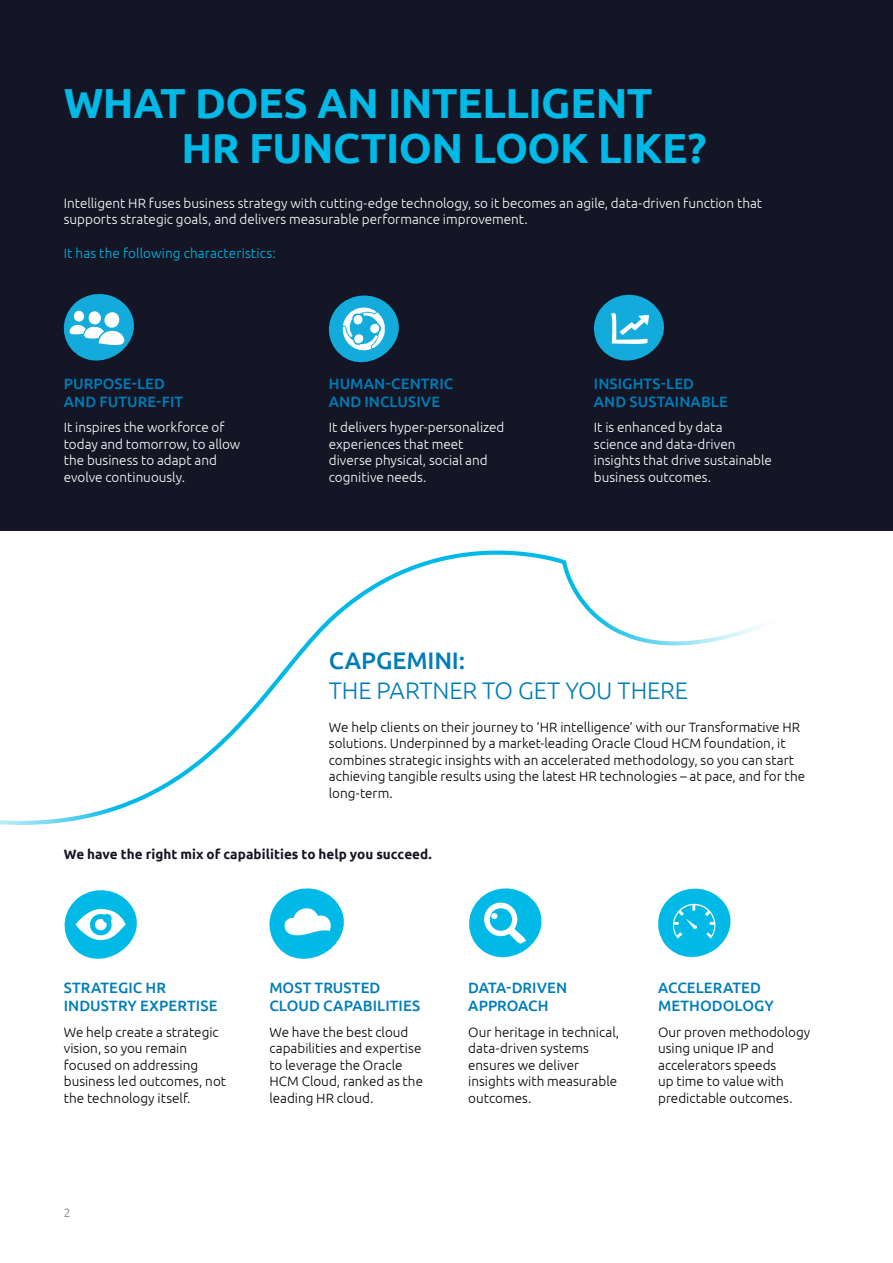
<style>
.page{position:relative;width:893px;height:1263px;background:#fff}
.page>*{position:absolute;margin:0;border:0;box-sizing:border-box;transform-origin:0 0}
.t1{font:700 42px/45px "Ubuntu";letter-spacing:-.015em;color:#00b9e7}
.t2{font:300 24px "Ubuntu";letter-spacing:-.01em;color:#007db7}
.t3{font:500 24px "Ubuntu";letter-spacing:-.005em;color:#007db7}
.t4{font:500 15px/18px "Ubuntu";letter-spacing:.005em;color:#007db7}
.t5{font:300 13.5px/16.5px "Ubuntu";color:#000}
.t6{font:300 13.5px/16.5px "Ubuntu";color:#fff}
.t7{font:700 13.5px "Ubuntu";letter-spacing:.005em;color:#151625}
.t8{font:300 13.5px "Ubuntu";letter-spacing:.01em;color:#00b9e7}
.t9{font:300 12px "Ubuntu";color:#77787b}
</style>
<div class="page">
<div style="left:0;top:0;width:893px;height:531px;background:#151625"></div>
<svg style="left:469px;top:888px;width:73px;height:70px"></svg>
<svg style="left:64px;top:890px;width:73px;height:69px"></svg>
<svg style="left:75px;top:909px;width:51px;height:31px"></svg>
<svg style="left:90px;top:914px;width:22px;height:21px"></svg>
<div style="left:95px;top:919px;width:12px;height:11px;background:#fff;border-radius:50%"></div>
<div style="left:103px;top:914px;width:9px;height:9px;background:#00b9e7;border-radius:50%"></div>
<svg style="left:269px;top:888px;width:75px;height:71px"></svg>
<svg style="left:658px;top:888px;width:73px;height:70px"></svg>
<svg style="left:0;top:550px;width:764px;height:275px"></svg>
<svg style="left:328px;top:295px;width:71px;height:68px"></svg>
<svg style="left:593px;top:294px;width:71px;height:67px"></svg>
<svg style="left:63px;top:294px;width:71px;height:67px"></svg>
<h1 class="t1" style="left:181px;top:80px;width:527px;text-indent:-118px">WHAT DOES AN INTELLIGENT<br>HR FUNCTION LOOK LIKE?</h1>
<p class="t6" style="left:64px;top:194px;width:700px">Intelligent HR fuses business strategy with cutting-edge technology, so it becomes an agile, data-driven function that supports strategic goals, and delivers measurable performance improvement.</p>
<p class="t8" style="left:64px;top:245px;width:213px">It has the following characteristics:</p>
<p class="t4" style="left:64px;top:374px;width:121px">PURPOSE-LED<br>AND FUTURE-FIT</p>
<p class="t6" style="left:64px;top:419px;width:178px">It inspires the workforce of today and tomorrow, to allow the business to adapt and evolve continuously.</p>
<p class="t4" style="left:329px;top:374px;width:126px">HUMAN-CENTRIC<br>AND INCLUSIVE</p>
<p class="t6" style="left:329px;top:419px;width:177px">It delivers hyper-personalized experiences that meet diverse physical, social and cognitive needs.</p>
<p class="t4" style="left:594px;top:374px;width:135px">INSIGHTS-LED<br>AND SUSTAINABLE</p>
<p class="t6" style="left:594px;top:419px;width:179px">It is enhanced by data<br>science and data-driven insights that drive sustainable business outcomes.</p>
<h2 class="t3" style="left:329px;top:645px;width:138px">CAPGEMINI:</h2>
<h2 class="t2" style="left:329px;top:676px;width:361px">THE PARTNER TO GET YOU THERE</h2>
<p class="t5" style="left:329px;top:718px;width:478px">We help clients on their journey to ‘HR intelligence’ with our Transformative HR solutions. Underpinned by a market-leading Oracle Cloud HCM foundation, it combines strategic insights with an accelerated methodology, so you can start achieving tangible results using the latest HR technologies – at pace, and for the long-term.</p>
<p class="t7" style="left:64px;top:846px;width:370px">We have the right mix of capabilities to help you succeed.</p>
<p class="t4" style="left:64px;top:978px;width:155px">STRATEGIC HR<br>INDUSTRY EXPERTISE</p>
<p class="t5" style="left:64px;top:1023px;width:164px">We help create a strategic vision, so you remain focused on addressing business led outcomes, not the technology itself.</p>
<p class="t9" style="left:64px;top:1205px;width:8px">2</p>
<p class="t4" style="left:269px;top:978px;width:152px">MOST TRUSTED<br>CLOUD CAPABILITIES</p>
<p class="t5" style="left:269px;top:1023px;width:155px">We have the best cloud capabilities and expertise to leverage the Oracle<br>HCM Cloud, ranked as the leading HR cloud.</p>
<p class="t4" style="left:468px;top:978px;width:100px">DATA-DRIVEN<br>APPROACH</p>
<p class="t5" style="left:468px;top:1023px;width:152px">Our heritage in technical, data-driven systems ensures we deliver insights with measurable outcomes.</p>
<p class="t4" style="left:658px;top:978px;width:117px">ACCELERATED<br>METHODOLOGY</p>
<p class="t5" style="left:658px;top:1023px;width:154px">Our proven methodology using unique IP and accelerators speeds<br>up time to value with predictable outcomes.</p>
</div>
